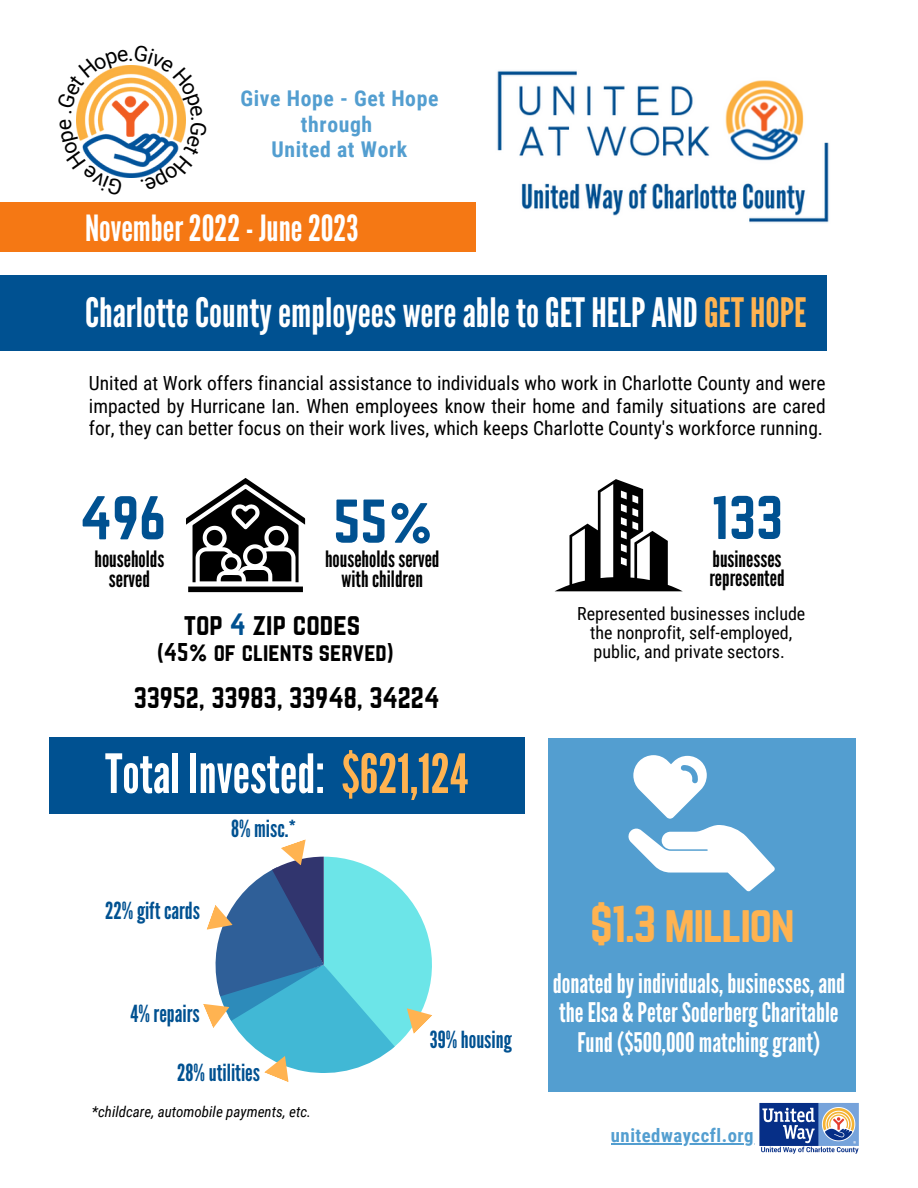
<style>
.page{position:relative;width:918px;height:1188px;background:#fff}
.page>*{position:absolute;margin:0;border:0;box-sizing:border-box;transform-origin:0 0}
.t1{font:54px "League Gothic";color:#fff}
.t2{font:54px "Norwester";color:#005191}
.t3{font:45.45px "Norwester";letter-spacing:-.035em;color:#ffb351}
.t4{font:40.5px "League Gothic";color:#fff}
.t5{font:36px "League Gothic";color:#fff}
.t6{font:27px/29.2px "League Gothic";color:#fff;text-align:center}
.t7{font:27px "Norwester";color:#000}
.t8{font:26.1px "Norwester";color:#000}
.t9{font:23.55px "League Gothic";color:#005191}
.t10{font:22.5px/20.2px "League Gothic";color:#000;text-align:center}
.t11{font:22.5px "Norwester";color:#000}
.t12{font:700 21.75px/25.8px "Roboto Condensed";letter-spacing:.03em;color:#539ed0;text-align:center}
.t13{font:21.45px "Roboto";color:#000}
.t14{font:19.5px/22.5px "Roboto Condensed";color:#000;text-align:justify}
.t15{font:700 18.75px "Roboto Condensed";letter-spacing:.03em;color:#539ed0}
.t16{font:18px/19.2px "Roboto Condensed";color:#000;text-align:center}
.t17{font:italic 15px "Roboto Condensed";color:#000}
.s1{color:#ffb351}
.s2{color:#005191}
</style>
<div class="page">
<div style="left:0;top:275px;width:826px;height:76px;background:#005191"></div>
<div style="left:49px;top:738px;width:475px;height:76px;background:#005191"></div>
<div style="left:0;top:203px;width:475px;height:49px;background:#f57814"></div>
<img style="left:497px;top:70px;width:332px;height:153px">
<svg style="left:555px;top:479px;width:127px;height:112px"></svg>
<div style="left:548px;top:738px;width:307px;height:354px;background:#539ed0"></div>
<svg style="left:633px;top:755px;width:74px;height:64px"></svg>
<svg style="left:628px;top:825px;width:146px;height:66px"></svg>
<svg style="left:186px;top:478px;width:119px;height:114px"></svg>
<svg style="left:203px;top:839px;width:229px;height:243px"></svg>
<img style="left:77px;top:66px;width:57px;height:112px">
<img style="left:759px;top:1103px;width:100px;height:50px">
<hr style="left:611px;top:1143px;width:143px;height:1px;background:#539ed0">
<svg style="left:76px;top:119px;width:47px;height:59px"></svg>
<svg style="left:76px;top:65px;width:52px;height:48px"></svg>
<svg style="left:134px;top:65px;width:52px;height:113px"></svg>
<p class="t13" style="left:128px;top:41px;width:7px">.</p>
<p class="t12" style="left:240px;top:85px;width:200px">Give Hope - Get Hope through</p>
<p class="t12" style="left:272px;top:137px;width:137px">United at Work</p>
<p class="t5" style="left:85px;top:208px;width:275px">November2022- June2023</p>
<p class="t4" style="left:85px;top:289px;width:723px">CharlotteCountyemployees wereableto GETHELPAND<span class="s1">GETHOPE</span></p>
<p class="t14" style="left:89px;top:372px;width:738px">United at Work offers financial assistance to individuals who work in Charlotte County and were impacted by Hurricane Ian. When employees know their home and family situations are cared for, they can better focus on their work lives, which keeps Charlotte County's workforce running.</p>
<p class="t2" style="left:80px;top:485px;width:88px">496</p>
<p class="t10" style="left:94px;top:549px;width:71px">households served</p>
<p class="t2" style="left:333px;top:489px;width:102px">55%</p>
<p class="t10" style="left:325px;top:549px;width:116px">households served withchildren</p>
<p class="t7" style="left:184px;top:608px;width:178px">TOP <span class="s2">4</span> ZIP CODES</p>
<p class="t11" style="left:157px;top:638px;width:238px">(45% OF CLIENTS SERVED)</p>
<p class="t8" style="left:134px;top:682px;width:307px">33952, 33983, 33948, 34224</p>
<p class="t1" style="left:105px;top:743px;width:364px">Total Invested: <span class="s1">$621,124</span></p>
<p class="t9" style="left:105px;top:897px;width:97px">22% giftcards</p>
<p class="t9" style="left:231px;top:815px;width:67px">8% misc.*</p>
<p class="t9" style="left:131px;top:1000px;width:71px">4% repairs</p>
<p class="t9" style="left:177px;top:1059px;width:84px">28% utilities</p>
<p class="t17" style="left:92px;top:1103px;width:221px">*childcare, automobile payments, etc.</p>
<p class="t9" style="left:430px;top:1026px;width:83px">39% housing</p>
<p class="t2" style="left:711px;top:485px;width:73px">133</p>
<p class="t10" style="left:709px;top:549px;width:77px;line-height:19.5px;text-align:left">businesses represented</p>
<p class="t16" style="left:577px;top:604px;width:230px">Represented businesses include the nonprofit, self-employed, public, and private sectors.</p>
<p class="t3" style="left:590px;top:896px;width:206px">$1.3 MILLION</p>
<p class="t6" style="left:553px;top:969px;width:294px">donatedbyindividuals,businesses,and theElsa &amp; PeterSoderbergCharitable<br>Fund($500,000 matchinggrant)</p>
<p class="t15" style="left:611px;top:1125px;width:144px">unitedwayccfl.org</p>
</div>
